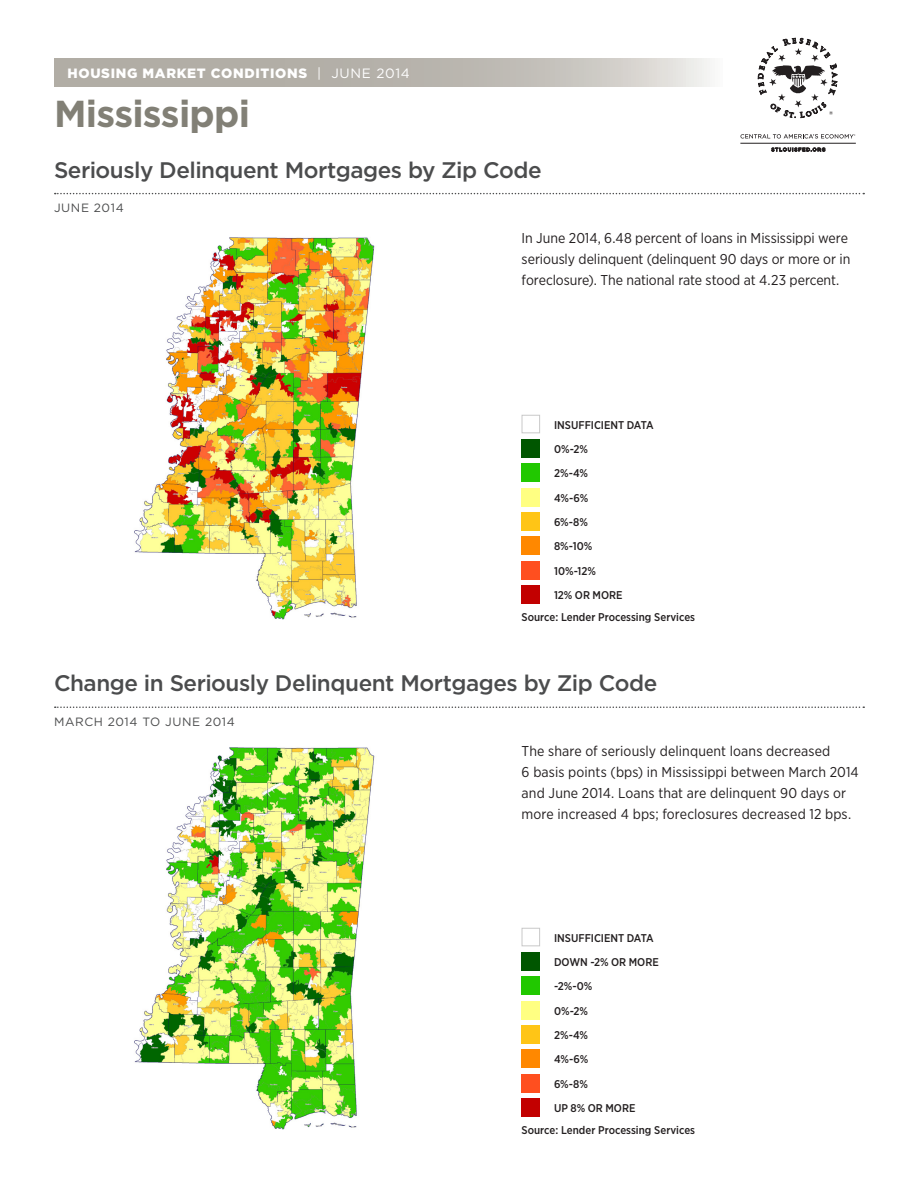
<style>
.page{position:relative;width:918px;height:1188px;background:#fff}
.page>*{position:absolute;margin:0;border:0;box-sizing:border-box;transform-origin:0 0}
.t1{font:700 37.5px "Gotham";letter-spacing:-.02em;color:#828076}
.t2{font:500 22.5px "Gotham";letter-spacing:-.02em;color:#4b4c4d}
.Figure_analysis_text{font:14.25px/21px "Gotham Narrow";color:#231f20}
.t3{font:900 13.5px "Gotham";letter-spacing:.05em;color:#fff}
.t4{font:12px "Gotham";letter-spacing:.05em;color:#4b4c4d}
.t5{font:500 11.25px/24.3px "Gotham Narrow";color:#231f20}
.s1{font-weight:400}
</style>
<div class="page">
<div style="left:522px;top:415px;width:18px;height:18px;border:1px solid #c9c9c9"></div>
<div style="left:522px;top:439px;width:18px;height:19px;background:#005600"></div>
<div style="left:522px;top:464px;width:18px;height:18px;background:#21c800"></div>
<div style="left:522px;top:488px;width:18px;height:18px;background:#ffff82"></div>
<div style="left:522px;top:512px;width:18px;height:19px;background:#ffc516"></div>
<div style="left:522px;top:537px;width:18px;height:18px;background:#f80"></div>
<div style="left:522px;top:561px;width:18px;height:18px;background:#ff4f1f"></div>
<div style="left:522px;top:585px;width:18px;height:19px;background:#c20000"></div>
<div style="left:522px;top:928px;width:18px;height:18px;border:1px solid #c9c9c9"></div>
<div style="left:522px;top:952px;width:18px;height:19px;background:#005600"></div>
<div style="left:522px;top:977px;width:18px;height:18px;background:#21c800"></div>
<div style="left:522px;top:1001px;width:18px;height:18px;background:#ffff82"></div>
<div style="left:522px;top:1025px;width:18px;height:19px;background:#ffc516"></div>
<div style="left:522px;top:1050px;width:18px;height:18px;background:#f80"></div>
<div style="left:522px;top:1074px;width:18px;height:18px;background:#ff4f1f"></div>
<div style="left:522px;top:1098px;width:18px;height:19px;background:#c20000"></div>
<svg style="left:54px;top:58px;width:656px;height:28px;background:#bdbab3"></svg>
<svg style="left:55px;top:193px;width:809px;height:1px"></svg>
<svg style="left:55px;top:706px;width:809px;height:2px"></svg>
<svg style="left:740px;top:134px;width:115px;height:5px"></svg>
<svg style="left:771px;top:147px;width:54px;height:5px"></svg>
<hr style="left:740px;top:143px;width:116px;height:1px;background:#231f20">
<svg style="left:758px;top:37px;width:79px;height:81px"></svg>
<img style="left:134px;top:237px;width:241px;height:383px">
<img style="left:134px;top:747px;width:241px;height:383px">
<p class="t3" style="left:68px;top:64px;width:344px">HOUSING MARKET CONDITIONS <span class="s1">| JUNE 2014</span></p>
<p class="t1" style="left:54px;top:89px;width:198px">Mississippi</p>
<h2 class="t2" style="left:54px;top:155px;width:489px">Seriously Delinquent Mortgages by Zip Code</h2>
<p class="t4" style="left:54px;top:201px;width:71px">JUNE 2014</p>
<p class="Figure_analysis_text" style="left:522px;top:227px;width:330px">In June 2014, 6.48 percent of loans in Mississippi were seriously delinquent (delinquent 90 days or more or in foreclosure). The national rate stood at 4.23 percent.</p>
<p class="t5" style="left:554px;top:412px;width:101px">INSUFFICIENT DATA<br>0%-2%<br>2%-4%<br>4%-6%<br>6%-8%<br>8%-10%<br>10%-12%<br>12% OR MORE</p>
<p class="t5" style="left:522px;top:605px;width:175px">Source: Lender Processing Services</p>
<h2 class="t2" style="left:54px;top:669px;width:605px">Change in Seriously Delinquent Mortgages by Zip Code</h2>
<p class="t4" style="left:54px;top:714px;width:182px">MARCH 2014 TO JUNE 2014</p>
<p class="Figure_analysis_text" style="left:522px;top:740px;width:339px">The share of seriously delinquent loans decreased<br>6 basis points (bps) in Mississippi between March 2014 and June 2014. Loans that are delinquent 90 days or more increased 4 bps; foreclosures decreased 12 bps.</p>
<p class="t5" style="left:554px;top:925px;width:106px">INSUFFICIENT DATA<br>DOWN -2% OR MORE -2%-0%<br>0%-2%<br>2%-4%<br>4%-6%<br>6%-8%<br>UP 8% OR MORE</p>
<p class="t5" style="left:522px;top:1118px;width:175px">Source: Lender Processing Services</p>
</div>
